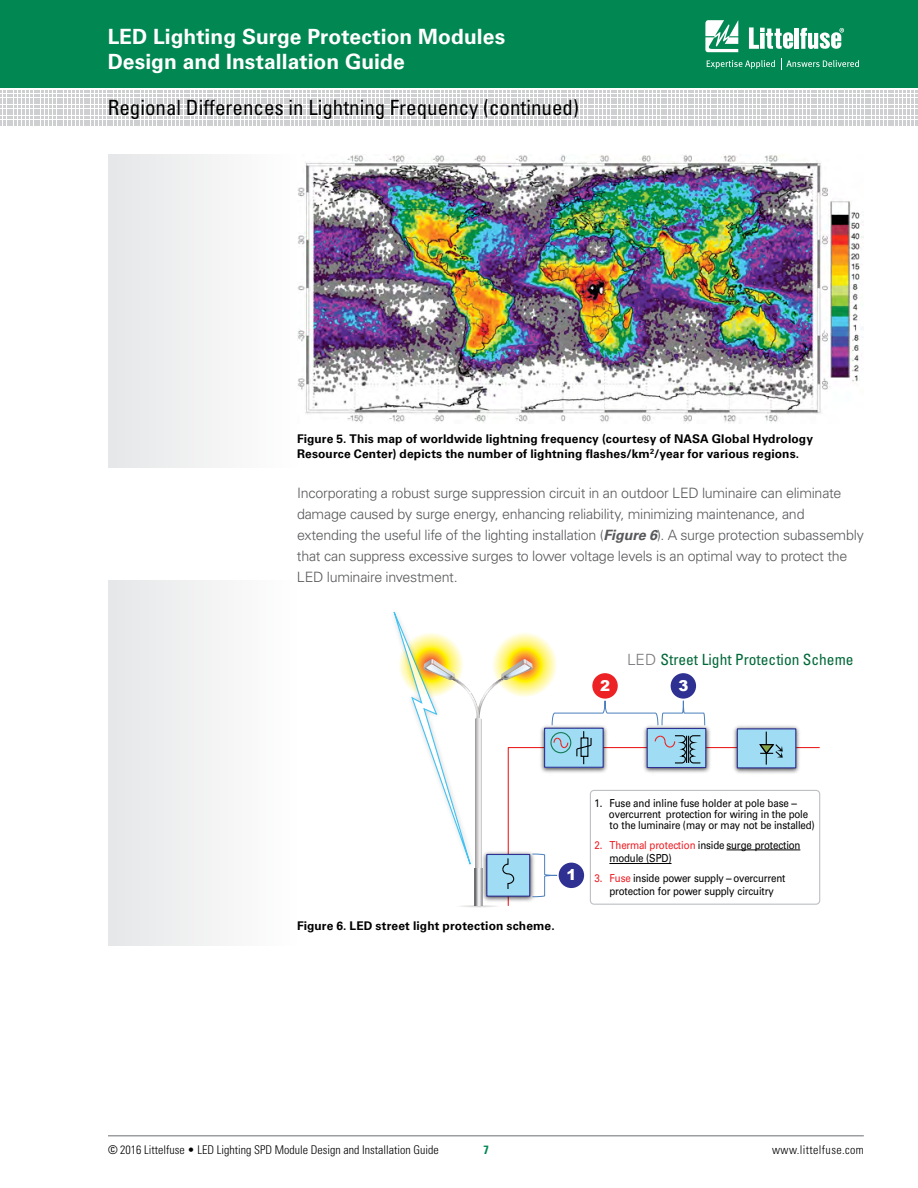
<style>
.page{position:relative;width:918px;height:1188px;background:#fff}
.page>*{position:absolute;margin:0;border:0;box-sizing:border-box;transform-origin:0 0}
.t1{font:700 21px/25.2px "Univers LT Std";letter-spacing:.005em;color:#fff}
.t2{font:condensed 21px "Univers LT Std";color:#000}
.t3{font:condensed 15.45px "Univers LT Std";color:#006838}
.t4{font:900 15px "Arial";color:#fff}
.t5{font:300 14.25px/21px "Univers LT Std";letter-spacing:-.02em;color:#58595b}
.t6{font:700 12px/15px "Univers LT Std";letter-spacing:.01em;color:#000}
.t7{font:300 condensed 12px "Univers LT Std";color:#000}
.t8{font:300 condensed 12px "Univers LT Std";letter-spacing:.03em;color:#000}
.t9{font:700 condensed 12px "Univers LT Std";color:#008752}
.t10{font:10.95px/11.2px "Univers LT Std";letter-spacing:-.02em;color:#000;scale:.88 1}
.s1{font-weight:700;font-style:italic}
.s2{font-weight:300;font-stretch:normal;color:#77787b}
.s3{font-family:"Arial";font-size:11.25px}
.s4{color:#ed1d24}
.s5{font-weight:400}
</style>
<div class="page">
<div style="left:0;top:0;width:918px;height:88px;background:#008752"></div>
<svg style="left:0;top:91px;width:917px;height:35px"></svg>
<svg style="left:705px;top:20px;width:33px;height:32px"></svg>
<hr style="left:795px;top:28px;width:4px;height:21px;background:#fff">
<svg style="left:800px;top:28px;width:44px;height:21px"></svg>
<svg style="left:749px;top:27px;width:44px;height:22px"></svg>
<svg style="left:707px;top:60px;width:68px;height:9px"></svg>
<svg style="left:781px;top:58px;width:78px;height:12px"></svg>
<hr style="left:108px;top:1136px;width:756px;height:1px;background:#6d6e71">
<img style="left:297px;top:154px;width:567px;height:269px">
<svg style="left:507px;top:747px;width:314px;height:159px"></svg>
<div style="left:590px;top:790px;width:230px;height:115px;border:1px solid #bcbec0;border-radius:4px"></div>
<svg style="left:460px;top:905px;width:37px;height:3px"></svg>
<svg style="left:474px;top:897px;width:8px;height:9px"></svg>
<img style="left:480px;top:897px;width:57px;height:8px">
<img style="left:705px;top:722px;width:8px;height:54px">
<img style="left:730px;top:725px;width:73px;height:51px">
<div style="left:737px;top:729px;width:59px;height:39px;background:#a0dcf3"></div>
<div style="left:737px;top:728px;width:59px;height:40px;border:1px solid #2e3092"></div>
<hr style="left:726px;top:850px;width:74px;height:1px;background:#000">
<svg style="left:759px;top:732px;width:24px;height:33px"></svg>
<svg style="left:393px;top:611px;width:312px;height:286px"></svg>
<div style="left:108px;top:154px;width:189px;height:314px;background:#f2f2f3"></div>
<div style="left:108px;top:581px;width:189px;height:365px;background:#f2f2f3"></div>
<h1 class="t1" style="left:108px;top:24px;width:399px">LED Lighting Surge Protection Modules<br>Design and Installation Guide</h1>
<h1 class="t2" style="left:108px;top:94px;width:473px">Regional Differences in Lightning Frequency (continued)</h1>
<p class="t6" style="left:297px;top:431px;width:518px">Figure 5. This map of worldwide lightning frequency (courtesy of NASA Global Hydrology<br>Resource Center) depicts the number of lightning flashes/km<sup>2</sup>/year for various regions.</p>
<p class="t5" style="left:297px;top:483px;width:568px">Incorporating a robust surge suppression circuit in an outdoor LED luminaire can eliminate damage caused by surge energy, enhancing reliability, minimizing maintenance, and extending the useful life of the lighting installation (<span class="s1">Figure 6</span>). A surge protection subassembly that can suppress excessive surges to lower voltage levels is an optimal way to protect the LED luminaire investment.</p>
<p class="t4" style="left:600px;top:674px;width:11px">2</p>
<p class="t3" style="left:627px;top:650px;width:228px"><span class="s2">LED</span> Street Light Protection Scheme</p>
<p class="t4" style="left:678px;top:674px;width:11px">3</p>
<p class="t4" style="left:566px;top:864px;width:11px">1</p>
<p class="t6" style="left:297px;top:918px;width:259px">Figure 6. LED street light protection scheme.</p>
<p class="t10" style="left:609px;top:797px;width:235px;text-indent:-14px">1. Fuse and inline fuse holder at pole base <span class="s3">– </span>overcurrent protection for wiring in the pole to the luminaire (may or may not be installed)</p>
<p class="t10" style="left:609px;top:838px;width:219px;line-height:13.6px;text-indent:-15px"><span class="s4">2. Thermal protection</span> inside surge protection module (SPD)</p>
<p class="t10" style="left:594px;top:871px;width:218px;line-height:13.6px;text-align:center"><span class="s4">3. Fuse</span> inside power supply <span class="s3">–</span> overcurrent protection for power supply circuitry</p>
<p class="t7" style="left:108px;top:1142px;width:332px"><span class="s5">©</span> 2016 Littelfuse • LED Lighting SPD Module Design and Installation Guide</p>
<p class="t8" style="left:772px;top:1142px;width:93px">www.littelfuse.com</p>
<p class="t9" style="left:483px;top:1142px;width:7px">7</p>
</div>
